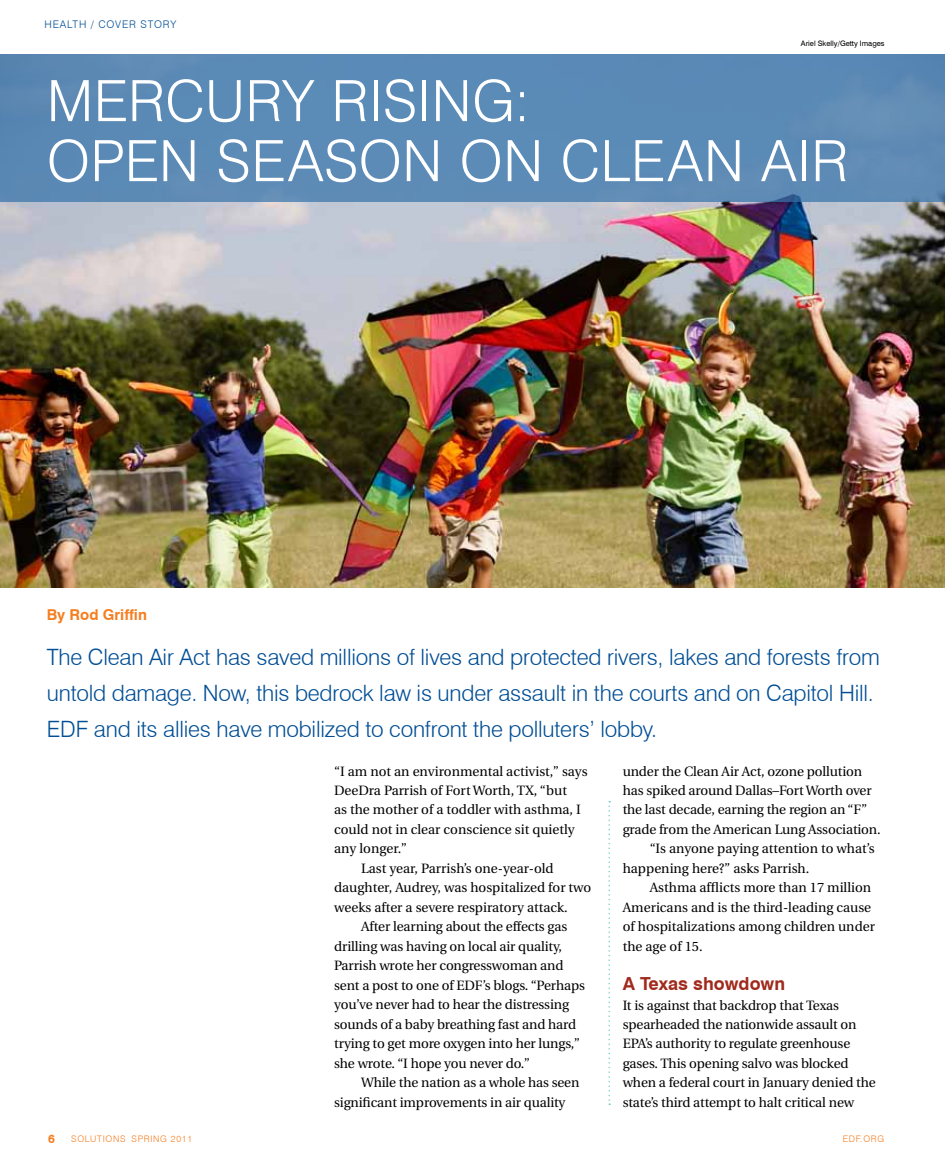
<style>
.page{position:relative;width:945px;height:1161px;background:#fff}
.page>*{position:absolute;margin:0;border:0;box-sizing:border-box;transform-origin:0 0}
.t1{font:300 57px/60px "Swiss 721 BT";letter-spacing:.01em;color:#fff}
.t2{font:300 22.5px/36px "Swiss 721 BT";letter-spacing:-.01em;color:#004e95}
.t3{font:700 18px "Swiss 721 BT";color:#a02a1d}
.t4{font:700 15px "Swiss 721 BT";color:#f57e20}
.t5{font:13.5px/19.5px "Utopia";letter-spacing:-.01em;color:#000}
.t6{font:700 12px "Swiss 721 BT";color:#f57e20}
.t7{font:300 10.5px "Swiss 721 BT";letter-spacing:.08em;color:#004e95}
.t8{font:300 9px "Swiss 721 BT";letter-spacing:.08em;color:#f57e20}
.t9{font:7.5px "Swiss 721 BT";color:#000}
</style>
<div class="page">
<svg style="left:608px;top:801px;width:2px;height:304px"></svg>
<img style="left:0;top:201px;width:945px;height:386px">
<div style="left:0;top:54px;width:945px;height:147px;background:#5b8ab6"></div>
<p class="t7" style="left:44px;top:18px;width:8px">HEALTH</p>
<p class="t7" style="left:91px;top:18px;width:86px">/ cover story</p>
<p class="t9" style="left:801px;top:39px;width:85px">Ariel Skelly/Getty I mages</p>
<h1 class="t1" style="left:47px;top:70px;width:803px">mercury rising:<br>open season on clean air</h1>
<p class="t4" style="left:47px;top:606px;width:102px">By Rod Griffin</p>
<h2 class="t2" style="left:47px;top:638px;width:835px">The Clean Air Act has saved millions of lives and protected rivers, lakes and forests from untold damage. Now, this bedrock law is under assault in the courts and on Capitol H ill.<br>EDF</h2>
<h2 class="t2" style="left:94px;top:710px;width:565px">and its allies have mobilized to confront the polluters’ lobby.</h2>
<p class="t5" style="left:623px;top:761px;width:241px">under the Clean Air Act, ozone pollution</p>
<p class="t5" style="left:623px;top:781px;width:250px">has spiked around Dallas–Fort Worth over</p>
<p class="t5" style="left:623px;top:800px;width:246px">the last decade, earning the region an “F”</p>
<p class="t5" style="left:623px;top:820px;width:260px">grade from the American Lung Association.</p>
<p class="t5" style="left:650px;top:839px;width:227px">“Is anyone paying attention to what’s</p>
<p class="t5" style="left:623px;top:859px;width:188px">happening here?” asks Parrish.</p>
<p class="t5" style="left:650px;top:878px;width:223px">Asthma afflicts more than 17 million</p>
<p class="t5" style="left:623px;top:898px;width:250px">Americans and is the third-leading cause</p>
<p class="t5" style="left:623px;top:917px;width:254px">of hospitalizations among children under</p>
<p class="t5" style="left:623px;top:937px;width:81px">the age of 15.</p>
<h3 class="t3" style="left:623px;top:973px;width:164px">A Texas showdown</h3>
<p class="t5" style="left:623px;top:995px;width:255px">It is against that backdrop that Texas spearheaded the nationwide assault on EPA’s authority to regulate greenhouse gases. This opening salvo was blocked when a federal court in January denied the state’s third attempt to halt critical new</p>
<p class="t5" style="left:334px;top:761px;width:255px">“I am not an environmental activist,” says</p>
<p class="t5" style="left:334px;top:781px;width:234px">DeeDra Parrish of Fort Worth, TX, “but</p>
<p class="t5" style="left:334px;top:800px;width:248px">as the mother of a toddler with asthma, I</p>
<p class="t5" style="left:334px;top:820px;width:242px">could not in clear conscience sit quietly</p>
<p class="t5" style="left:334px;top:839px;width:74px">any longer.”</p>
<p class="t5" style="left:361px;top:859px;width:194px">Last year, Parrish’s one-year-old</p>
<p class="t5" style="left:334px;top:878px;width:259px">daughter, Audrey, was hospitalized for two</p>
<p class="t5" style="left:334px;top:898px;width:235px">weeks after a severe respiratory attack.</p>
<p class="t5" style="left:361px;top:917px;width:208px">After learning about the effects gas</p>
<p class="t5" style="left:334px;top:937px;width:229px">drilling was having on local air quality,</p>
<p class="t5" style="left:334px;top:956px;width:231px">Parrish wrote her congresswoman and</p>
<p class="t5" style="left:334px;top:976px;width:252px">sent a post to one of EDF’s blogs. “Perhaps</p>
<p class="t5" style="left:334px;top:995px;width:236px">you’ve never had to hear the distressing</p>
<p class="t5" style="left:334px;top:1015px;width:243px">sounds of a baby breathing fast and hard</p>
<p class="t5" style="left:334px;top:1034px;width:247px">trying to get more oxygen into her lungs,”</p>
<p class="t5" style="left:334px;top:1054px;width:197px">she wrote. “I hope you never do.”</p>
<p class="t5" style="left:361px;top:1073px;width:220px">While the nation as a whole has seen</p>
<p class="t5" style="left:334px;top:1093px;width:233px">significant improvements in air quality</p>
<p class="t6" style="left:48px;top:1131px;width:8px">6</p>
<p class="t8" style="left:71px;top:1133px;width:80px">solutions SPRING</p>
<p class="t8" style="left:171px;top:1133px;width:23px">2011</p>
<p class="t8" style="left:843px;top:1133px;width:43px">edf.org</p>
</div>
